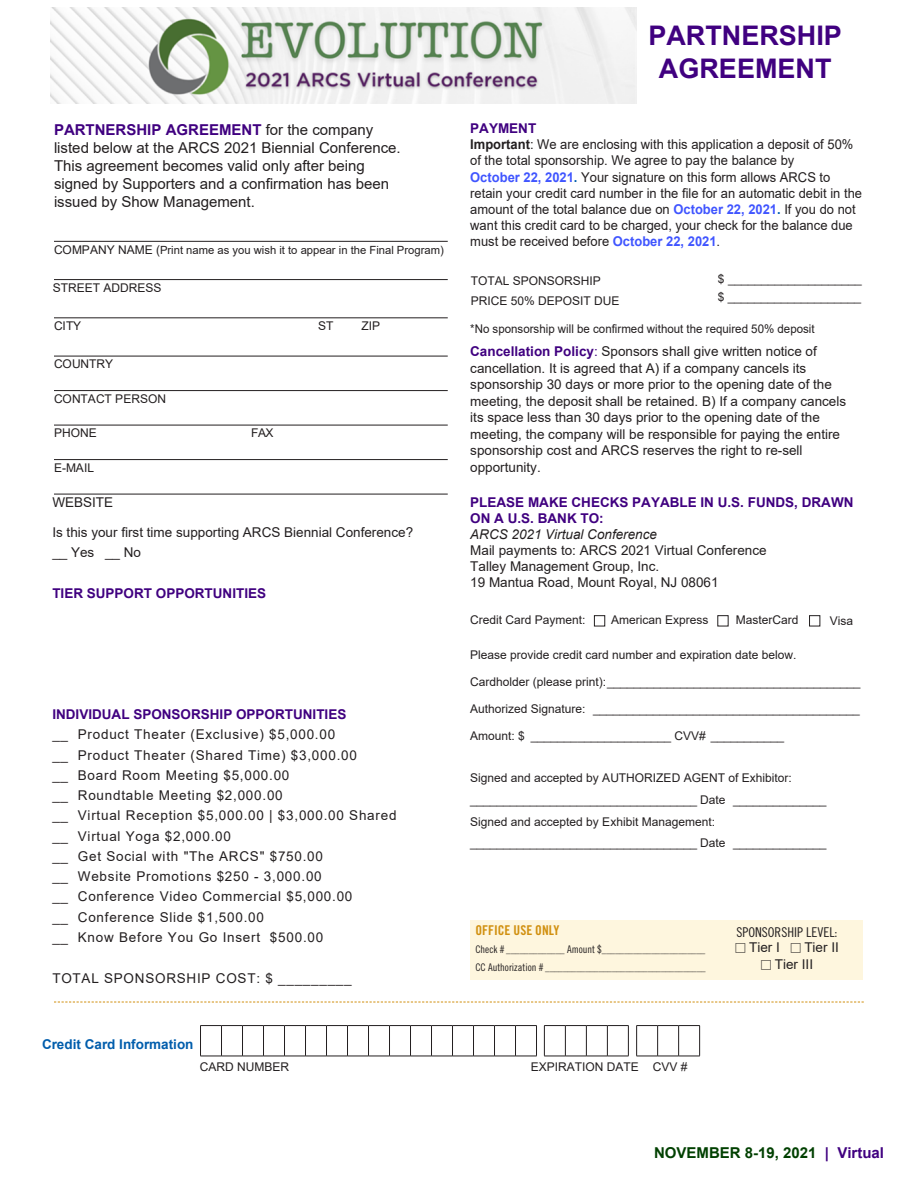
<style>
.page{position:relative;width:918px;height:1188px;background:#fff}
.page>*{position:absolute;margin:0;border:0;box-sizing:border-box;transform-origin:0 0}
.t1{font:700 27px/32.4px "Arial";color:#400080;text-align:center}
.t2{font:15px/17.9px "Arial";color:#231f20}
.t3{font:700 15px "Arial";color:#004000}
.t4{font:13.5px/16.5px "Arial";color:#231f20}
.t5{font:13.5px/20.2px "Arial";letter-spacing:.055em;color:#231f20}
.t6{font:13.5px/16.2px "Arial";color:#231f20;scale:.96 1}
.t7{font:700 13.5px/16.2px "Arial";color:#400080}
.t8{font:italic 13.5px "Arial";color:#231f20}
.t9{font:700 13.5px "Arial";color:#015dac}
.t10{font:13.5px "Trade Gothic Cond Eighteen";color:#231f20}
.t11{font:13.5px "Trade Gothic Bold Cond Twenty";color:#d19010}
.t12{font:12px/21.8px "Arial";color:#231f20}
.t13{font:12px "Arial";color:#231f20;scale:.96 1}
.t14{font:11.25px "Arial";color:#231f20}
.t15{font:9px/18px "Trade Gothic Cond Eighteen";color:#231f20}
.s1{font-weight:700;color:#400080}
.s2{font-size:12px}
.s3{font-style:inherit}
.s4{font-weight:700}
.s5{font-weight:700;color:#4055ff}
.s6{font-weight:700;color:#015dac}
.s7{color:#400080}
.s8{font-size:10.5px}
</style>
<div class="page">
<hr style="left:54px;top:241px;width:394px;height:1px;background:#231f20">
<hr style="left:54px;top:279px;width:394px;height:1px;background:#231f20">
<hr style="left:54px;top:318px;width:394px;height:1px;background:#231f20">
<hr style="left:54px;top:356px;width:394px;height:1px;background:#231f20">
<hr style="left:54px;top:390px;width:394px;height:1px;background:#231f20">
<hr style="left:54px;top:425px;width:394px;height:1px;background:#231f20">
<hr style="left:54px;top:459px;width:394px;height:1px;background:#231f20">
<hr style="left:54px;top:494px;width:394px;height:1px;background:#231f20">
<div style="left:594px;top:615px;width:11px;height:11px;border:1px solid #231f20"></div>
<div style="left:718px;top:615px;width:10px;height:11px;border:1px solid #231f20"></div>
<div style="left:809px;top:615px;width:11px;height:11px;border:1px solid #231f20"></div>
<svg style="left:54px;top:1002px;width:810px;height:1px"></svg>
<hr style="left:200px;top:1026px;width:1px;height:30px;background:#231f20">
<hr style="left:221px;top:1026px;width:1px;height:30px;background:#231f20">
<hr style="left:242px;top:1026px;width:1px;height:30px;background:#231f20">
<hr style="left:263px;top:1026px;width:1px;height:30px;background:#231f20">
<hr style="left:284px;top:1026px;width:1px;height:30px;background:#231f20">
<hr style="left:305px;top:1026px;width:1px;height:30px;background:#231f20">
<hr style="left:326px;top:1026px;width:1px;height:30px;background:#231f20">
<hr style="left:347px;top:1026px;width:1px;height:30px;background:#231f20">
<hr style="left:368px;top:1026px;width:1px;height:30px;background:#231f20">
<hr style="left:389px;top:1026px;width:1px;height:30px;background:#231f20">
<hr style="left:410px;top:1026px;width:1px;height:30px;background:#231f20">
<hr style="left:431px;top:1026px;width:1px;height:30px;background:#231f20">
<hr style="left:452px;top:1026px;width:1px;height:30px;background:#231f20">
<hr style="left:473px;top:1026px;width:1px;height:30px;background:#231f20">
<hr style="left:494px;top:1026px;width:1px;height:30px;background:#231f20">
<svg style="left:200px;top:1025px;width:337px;height:1px"></svg>
<hr style="left:515px;top:1026px;width:1px;height:30px;background:#231f20">
<hr style="left:536px;top:1026px;width:1px;height:30px;background:#231f20">
<svg style="left:200px;top:1056px;width:337px;height:1px"></svg>
<hr style="left:544px;top:1026px;width:1px;height:30px;background:#231f20">
<hr style="left:565px;top:1026px;width:1px;height:30px;background:#231f20">
<hr style="left:586px;top:1026px;width:1px;height:30px;background:#231f20">
<svg style="left:544px;top:1025px;width:85px;height:1px"></svg>
<hr style="left:607px;top:1026px;width:1px;height:30px;background:#231f20">
<hr style="left:628px;top:1026px;width:1px;height:30px;background:#231f20">
<svg style="left:544px;top:1056px;width:85px;height:1px"></svg>
<hr style="left:636px;top:1026px;width:1px;height:30px;background:#231f20">
<hr style="left:657px;top:1026px;width:1px;height:30px;background:#231f20">
<svg style="left:636px;top:1025px;width:64px;height:1px"></svg>
<hr style="left:678px;top:1026px;width:1px;height:30px;background:#231f20">
<hr style="left:699px;top:1026px;width:1px;height:30px;background:#231f20">
<svg style="left:636px;top:1056px;width:64px;height:1px"></svg>
<div style="left:470px;top:920px;width:393px;height:60px;background:#fef6de"></div>
<img style="left:51px;top:7px;width:585px;height:96px">
<p class="t2" style="left:54px;top:121px;width:348px"><span class="s1">PARTNERSHIP AGREEMENT</span> for the company listed below at the ARCS 2021 Biennial Conference.<br>This agreement becomes valid only after being signed by Supporters and a confirmation has been issued by Show Management.</p>
<p class="t14" style="left:54px;top:242px;width:391px"><span class="s2">COMPANY NAME (</span>Print name as you wish it to appear in the Final Program)</p>
<p class="t12" style="left:53px;top:277px;width:110px">STREET ADDRESS</p>
<p class="t12" style="left:54px;top:315px;width:29px">CITY</p>
<p class="t12" style="left:318px;top:315px;width:17px">ST</p>
<p class="t12" style="left:362px;top:315px;width:20px">ZIP</p>
<p class="t12" style="left:54px;top:353px;width:61px">COUNTRY</p>
<p class="t12" style="left:54px;top:388px;width:114px">CONTACT PERSON</p>
<p class="t12" style="left:54px;top:422px;width:44px">PHONE</p>
<p class="t12" style="left:251px;top:422px;width:24px">FAX</p>
<p class="t12" style="left:54px;top:457px;width:42px">E-MAIL</p>
<p class="t4" style="left:52px;top:488px;width:362px;line-height:29.4px">WEBSITE<br>Is this your first time supporting ARCS Biennial Conference?</p>
<p class="t4" style="left:52px;top:544px;width:90px">__ Yes __ No</p>
<p class="t7" style="left:52px;top:585px;width:215px">TIER SUPPORT OPPORTUNITIES</p>
<p class="t7" style="left:52px;top:706px;width:296px">INDIVIDUAL SPONSORSHIP OPPORTUNITIES</p>
<p class="t5" style="left:52px;top:724px;width:346px">__ Product Theater (Exclusive) $5,000.00<br>__ Product Theater (Shared Time) $3,000.00<br>__ Board Room Meeting $5,000.00<br>__ Roundtable Meeting $<span class="s3">2</span>,000.00<br>__ Virtual Reception $<span class="s3">5</span>,000.00 <span class="s3">| $3,000.00 Shared </span>__ Virtual Yoga $2,000.00<br>__ Get Social with <span class="s3">"The</span> ARCS<span class="s3">"</span> $<span class="s3">750</span>.00<br>__ Website Promotions $250 - 3,000.00<br>__ Conference Video Commercial $5,000.00<br>__ Conference Slide $1,500.00<br>__ Know Before You Go Insert $500.00</p>
<p class="t5" style="left:52px;top:968px;width:301px">TOTAL SPONSORSHIP COST: $ _________</p>
<p class="t9" style="left:42px;top:1035px;width:153px">Credit Card Information</p>
<h1 class="t1" style="left:648px;top:20px;width:195px">PARTNERSHIP<br>AGREEMENT</h1>
<p class="t6" style="left:470px;top:120px;width:410px"><span class="s1">PAYMENT<br></span><span class="s4">Important</span>: We are enclosing with this application a deposit of 50% of the total sponsorship. We agree to pay the balance by<br><span class="s5">October 22, 2021</span><span class="s6">.</span> Your signature on this form allows ARCS to retain your credit card number in the file for an automatic debit in the amount of the total balance due on <span class="s5">October 22, 2021</span><span class="s6">.</span> If you do not want this credit card to be charged, your check for the balance due must be received before <span class="s5">October 22, 2021</span>.</p>
<p class="t12" style="left:471px;top:271px;width:150px;line-height:20px">TOTAL SPONSORSHIP<br>PRICE 50% DEPOSIT DUE</p>
<p class="t12" style="left:718px;top:270px;width:145px;line-height:17.9px">$ ____________________ $ ____________________</p>
<p class="t13" style="left:470px;top:321px;width:360px">*No sponsorship will be confirmed without the required 50% deposit</p>
<p class="t4" style="left:470px;top:343px;width:377px"><span class="s1">Cancellation Policy</span><span class="s7">:</span> Sponsors shall give written notice of cancellation. It is agreed that A) if a company cancels its sponsorship 30 days or more prior to the opening date of the meeting, the deposit shall be retained. B) If a company cancels its space less than 30 days prior to the opening date of the meeting, the company will be responsible for paying the entire sponsorship cost and ARCS reserves the right to re-sell opportunity.</p>
<p class="t7" style="left:470px;top:494px;width:385px">PLEASE MAKE CHECKS PAYABLE IN U.S. FUNDS, DRAWN<br>ON A U.S. BANK TO:</p>
<p class="t8" style="left:470px;top:526px;width:188px">ARCS 2021 Virtual Conference</p>
<p class="t4" style="left:470px;top:542px;width:298px">Mail payments to: ARCS 2021 Virtual Conference<br>Talley Management Group, Inc.<br>19 Mantua Road, Mount Royal, NJ 08061</p>
<p class="t12" style="left:470px;top:609px;width:117px">Credit Card Payment:</p>
<p class="t12" style="left:611px;top:609px;width:99px">American Express</p>
<p class="t12" style="left:736px;top:609px;width:64px">MasterCard</p>
<p class="t12" style="left:830px;top:610px;width:25px">Visa</p>
<p class="t12" style="left:470px;top:644px;width:328px">Please provide credit card number and expiration date below.</p>
<p class="t12" style="left:470px;top:671px;width:392px">Cardholder (please print): ______________________________________</p>
<p class="t12" style="left:470px;top:698px;width:391px">Authorized Signature: ________________________________________</p>
<p class="t12" style="left:470px;top:725px;width:316px">Amount: $ _____________________ CVV# ___________</p>
<p class="t12" style="left:470px;top:767px;width:358px">Signed and accepted by AUTHORIZED AGENT of Exhibitor: __________________________________ Date ______________ Signed and accepted by Exhibit Management: __________________________________ Date ______________</p>
<p class="t11" style="left:475px;top:922px;width:85px">OFFICE USE ONLY</p>
<p class="t15" style="left:475px;top:941px;width:232px"><span class="s8">Check #</span> _____________ <span class="s8">Amount $</span>_______________________<br><span class="s8">CC Authorization #</span> ____________________________________</p>
<p class="t10" style="left:736px;top:924px;width:103px">SPONSORSHIP LEVEL:</p>
<p class="t4" style="left:749px;top:939px;width:32px">Tier I</p>
<p class="t4" style="left:775px;top:938px;width:66px;line-height:17.5px;text-indent:30px">Tier II<br>Tier III</p>
<p class="t12" style="left:200px;top:1056px;width:91px">CARD NUMBER</p>
<p class="t12" style="left:531px;top:1056px;width:158px">EXPIRATION DATE CVV #</p>
<p class="t3" style="left:654px;top:1142px;width:232px">NOVEMBER 8-19, 2021 <span class="s7">| Virtual</span></p>
</div>
